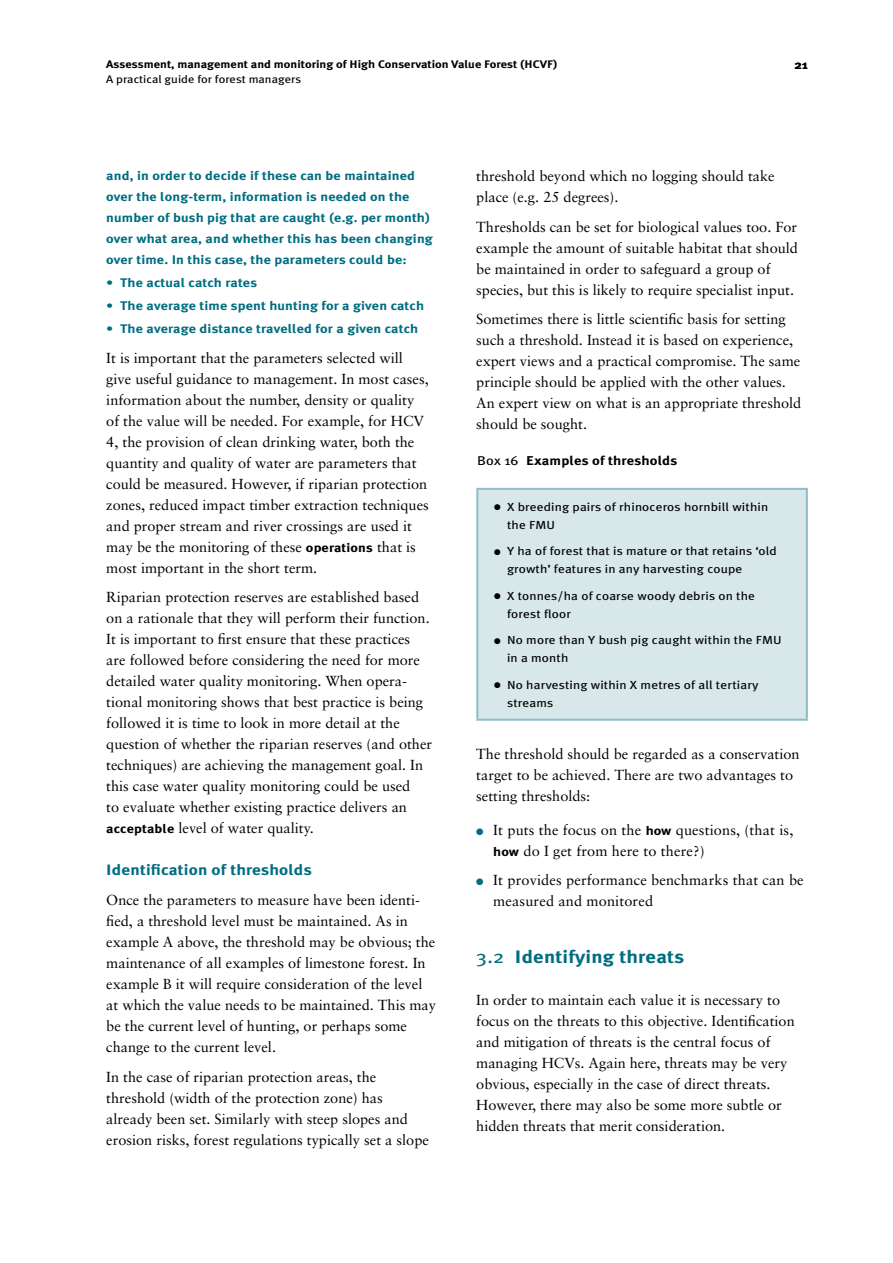
<style>
.page{position:relative;width:893px;height:1263px;background:#fff}
.page>*{position:absolute;margin:0;border:0;box-sizing:border-box;transform-origin:0 0}
.t1{font:700 18px "Meta Plus";letter-spacing:.01em;color:#006d81;scale:1.15 1}
.t2{font:700 15px "Meta Plus";letter-spacing:.01em;color:#006d81;scale:1.15 1}
.t3{font:14.55px/21px "Sabon";color:#000}
.t4{font:700 12.75px "Meta Plus";letter-spacing:.01em;color:#000;scale:1.15 1}
.t5{font:700 12.45px/21px "Meta Plus";letter-spacing:.01em;color:#006d81;scale:1.15 1}
.t6{font:700 12px "Meta Plus";color:#000;scale:1.15 1}
.t7{font:11.7px/18px "Meta Plus";letter-spacing:.01em;color:#000;scale:1.15 1}
.t8{font:700 10.95px "Meta Plus";color:#000;scale:1.15 1}
.t9{font:10.95px "Meta Plus";color:#000;scale:1.15 1}
.s1{font-family:"Meta Plus";font-weight:700;font-size:12.45px}
.s2{font-weight:400}
.s3{color:#006d81}
</style>
<div class="page">
<div style="left:477px;top:489px;width:330px;height:231px;background:#d7e7ea"></div>
<hr style="left:476px;top:488px;width:332px;height:2px;background:#91bfc8">
<hr style="left:476px;top:490px;width:2px;height:229px;background:#91bfc8">
<hr style="left:806px;top:490px;width:2px;height:229px;background:#91bfc8">
<hr style="left:476px;top:719px;width:332px;height:2px;background:#91bfc8">
<p class="t8" style="left:106px;top:58px;width:394px">Assessment, management and monitoring of High Conservation Value Forest (HCVF)</p>
<p class="t9" style="left:106px;top:73px;width:171px">A practical guide for forest managers</p>
<p class="t6" style="left:795px;top:58px;width:13px">21</p>
<p class="t5" style="left:106px;top:165px;width:285px">and, in order to decide if these can be maintained over the long-term, information is needed on the number of bush pig that are caught (e.g. per month) over what area, and whether this has been changing over time. In this case, the parameters could be:</p>
<p class="t5" style="left:106px;top:272px;width:133px">• The actual catch rates</p>
<p class="t5" style="left:106px;top:295px;width:278px">• The average time spent hunting for a given catch</p>
<p class="t5" style="left:106px;top:318px;width:273px">• The average distance travelled for a given catch</p>
<p class="t3" style="left:106px;top:347px;width:324px">It is important that the parameters selected will give useful guidance to management. In most cases, information about the number, density or quality of the value will be needed. For example, for HCV 4, the provision of clean drinking water, both the quantity and quality of water are parameters that could be measured. However, if riparian protection zones, reduced impact timber extraction techniques and proper stream and river crossings are used it may be the monitoring of these <span class="s1">operations</span> that is most important in the short term.</p>
<p class="t3" style="left:106px;top:586px;width:327px">Riparian protection reserves are established based on a rationale that they will perform their function.<br>It is important to first ensure that these practices are followed before considering the need for more detailed water quality monitoring. When opera&shy;tional monitoring shows that best practice is being followed it is time to look in more detail at the question of whether the riparian reserves (and other techniques) are achieving the management goal. In this case water quality monitoring could be used<br>to evaluate whether existing practice delivers an <span class="s1">acceptable</span> level of water quality.</p>
<p class="t2" style="left:106px;top:862px;width:180px">Identification of thresholds</p>
<p class="t3" style="left:106px;top:889px;width:331px">Once the parameters to measure have been identi&shy;fied, a threshold level must be maintained. As in example A above, the threshold may be obvious; the maintenance of all examples of limestone forest. In example B it will require consideration of the level at which the value needs to be maintained. This may be the current level of hunting, or perhaps some change to the current level.</p>
<p class="t3" style="left:106px;top:1066px;width:324px">In the case of riparian protection areas, the threshold (width of the protection zone) has already been set. Similarly with steep slopes and erosion risks, forest regulations typically set a slope</p>
<p class="t3" style="left:476px;top:166px;width:300px">threshold beyond which no logging should take place (e.g. 25 degrees).</p>
<p class="t3" style="left:476px;top:216px;width:323px">Thresholds can be set for biological values too. For example the amount of suitable habitat that should be maintained in order to safeguard a group of species, but this is likely to require specialist input.</p>
<p class="t3" style="left:476px;top:309px;width:327px">Sometimes there is little scientific basis for setting such a threshold. Instead it is based on experience, expert views and a practical compromise. The same principle should be applied with the other values.<br>An expert view on what is an appropriate threshold should be sought.</p>
<p class="t4" style="left:477px;top:453px;width:176px"><span class="s2">Box 16</span> Examples of thresholds</p>
<p class="t7" style="left:507px;top:498px;width:229px;text-indent:-13px">● X breeding pairs of rhinoceros hornbill within the FMU</p>
<p class="t7" style="left:507px;top:542px;width:236px;text-indent:-13px">● Y ha of forest that is mature or that retains ‘old growth’ features in any harvesting coupe</p>
<p class="t7" style="left:507px;top:587px;width:217px;text-indent:-13px">● X tonnes/ha of coarse woody debris on the forest floor</p>
<p class="t7" style="left:507px;top:631px;width:240px;text-indent:-13px">● No more than Y bush pig caught within the FMU in a month</p>
<p class="t7" style="left:507px;top:676px;width:220px;text-indent:-13px">● No harvesting within X metres of all tertiary streams</p>
<p class="t3" style="left:476px;top:743px;width:325px">The threshold should be regarded as a conservation target to be achieved. There are two advantages to setting thresholds:</p>
<p class="t3" style="left:493px;top:819px;width:302px;text-indent:-17px"><span class="s3">●</span> It puts the focus on the <span class="s1">how</span> questions, (that is, <span class="s1">how</span> do I get from here to there?)</p>
<p class="t3" style="left:493px;top:869px;width:312px;text-indent:-17px"><span class="s3">●</span> It provides performance benchmarks that can be measured and monitored</p>
<p class="t1" style="left:476px;top:946px;width:182px"><span class="s2">3.2</span> Identifying threats</p>
<p class="t3" style="left:476px;top:989px;width:320px">In order to maintain each value it is necessary to focus on the threats to this objective. Identification and mitigation of threats is the central focus of managing HCVs. Again here, threats may be very obvious, especially in the case of direct threats.<br>However, there may also be some more subtle or hidden threats that merit consideration.</p>
</div>
